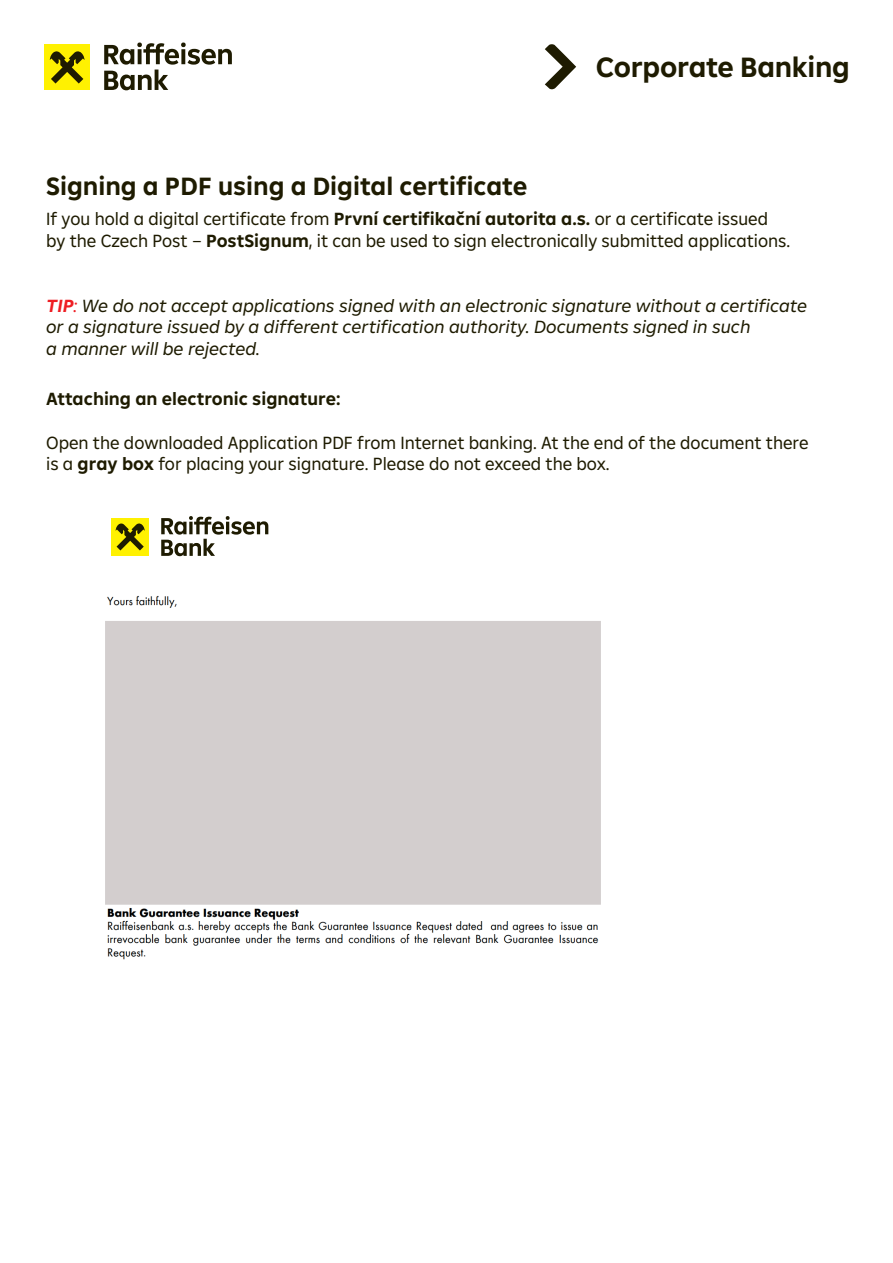
<style>
.page{position:relative;width:893px;height:1263px;background:#fff}
.page>*{position:absolute;margin:0;border:0;box-sizing:border-box;transform-origin:0 0}
.t1{font:700 28.5px "Amalia";letter-spacing:-.01em;color:#1e1b01}
.t2{font:700 25.5px "Amalia";color:#1e1b01}
.t3{font:18px/21.6px "Amalia";color:#1e1b01}
.t4{font:italic 18px/21.6px "Amalia";color:#1e1b01}
.t5{font:700 18px "Amalia";color:#1e1b01}
.s1{font-weight:700}
.s2{font-weight:700;color:#ee1d23}
.s3{color:#ee1d23}
</style>
<div class="page">
<svg style="left:104px;top:43px;width:128px;height:47px"></svg>
<div style="left:45px;top:45px;width:45px;height:45px;background:#fff101"></div>
<svg style="left:50px;top:51px;width:34px;height:33px"></svg>
<svg style="left:545px;top:44px;width:31px;height:46px"></svg>
<svg style="left:161px;top:516px;width:107px;height:40px"></svg>
<div style="left:111px;top:518px;width:38px;height:38px;background:#fff101"></div>
<svg style="left:116px;top:523px;width:29px;height:27px"></svg>
<img style="left:105px;top:595px;width:496px;height:365px">
<h1 class="t1" style="left:596px;top:48px;width:255px">Corporate Banking</h1>
<p class="t2" style="left:46px;top:169px;width:483px">Signing a PDF using a Digital certificate</p>
<p class="t3" style="left:46px;top:208px;width:746px">If you hold a digital certificate from <span class="s1">První certifikační autorita a.s.</span> or a certificate issued by the Czech Post – <span class="s1">PostSignum</span>, it can be used to sign electronically submitted applications.</p>
<p class="t4" style="left:46px;top:294px;width:762px"><span class="s2">TIP</span><span class="s3">:</span> We do not accept applications signed with an electronic signature without a certificate or a signature issued by a different certification authority. Documents signed in such<br>a manner will be rejected.</p>
<p class="t5" style="left:46px;top:387px;width:296px">Attaching an electronic signature:</p>
<p class="t3" style="left:46px;top:431px;width:764px">Open the downloaded Application PDF from Internet banking. At the end of the document there is a <span class="s1">gray box</span> for placing your signature. Please do not exceed the box.</p>
</div>
